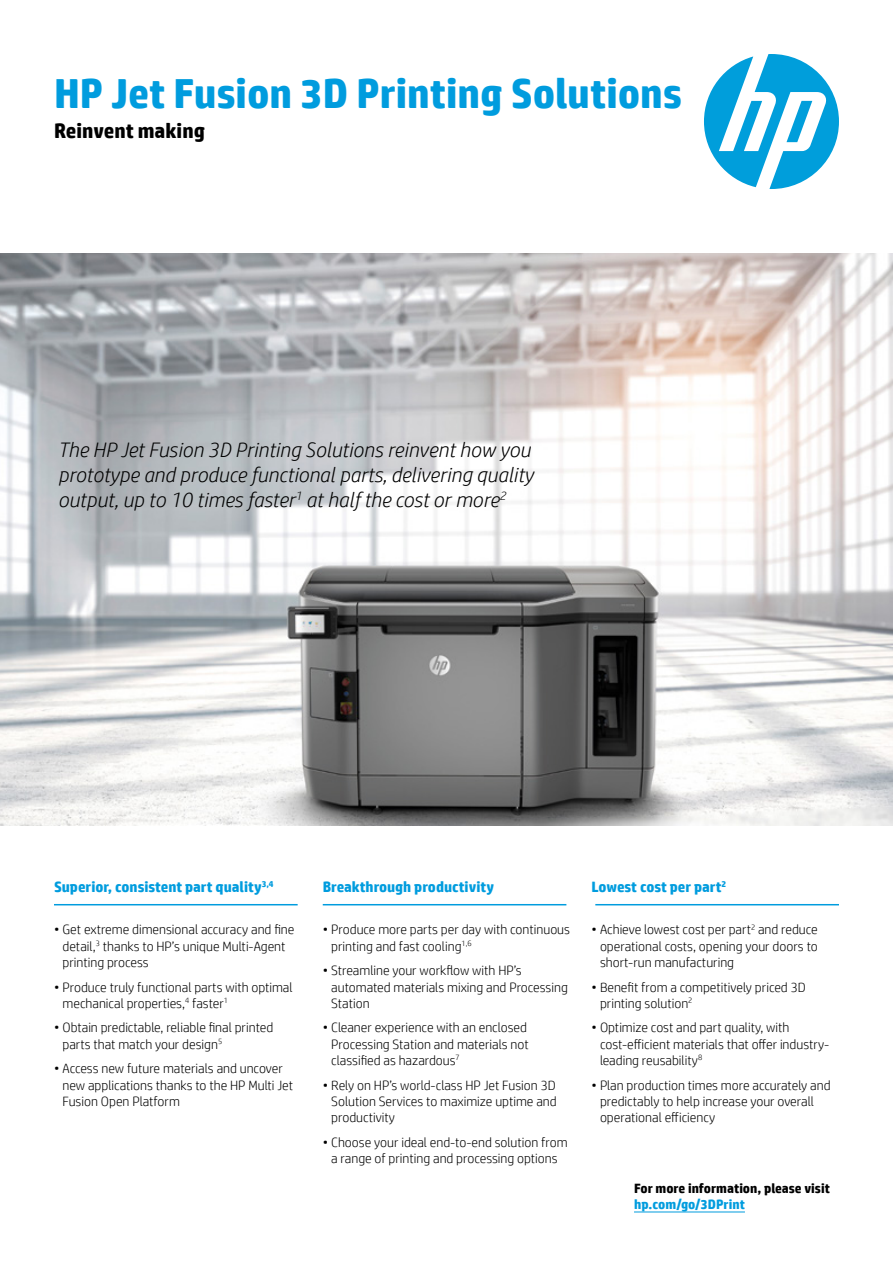
<style>
.page{position:relative;width:893px;height:1263px;background:#fff}
.page>*{position:absolute;margin:0;border:0;box-sizing:border-box;transform-origin:0 0}
.t1{font:700 42px "HP Simplified";color:#009cde}
.t2{font:italic 300 21px/25.2px "HP Simplified";color:#000}
.t3{font:700 21px "HP Simplified";color:#000}
.t4{font:700 15px "HP Simplified";color:#009cde}
.t5{font:300 13.5px/16.2px "HP Simplified";color:#000}
.t6{font:700 13.5px "HP Simplified";color:#000}
.t7{font:700 13.5px "HP Simplified";color:#009cde}
</style>
<div class="page">
<img style="left:0;top:253px;width:893px;height:573px">
<hr style="left:54px;top:904px;width:244px;height:1px;background:#009cde">
<hr style="left:323px;top:904px;width:243px;height:1px;background:#009cde">
<hr style="left:595px;top:904px;width:244px;height:1px;background:#009cde">
<svg style="left:704px;top:54px;width:135px;height:135px"></svg>
<hr style="left:634px;top:1212px;width:111px;height:1px;background:#009cde">
<h1 class="t1" style="left:54px;top:66px;width:629px">HP Jet Fusion 3D Printing Solutions</h1>
<h2 class="t3" style="left:54px;top:117px;width:152px">Reinvent making</h2>
<h2 class="t2" style="left:58px;top:436px;width:477px">The HP Jet Fusion 3D Printing Solutions reinvent how you prototype and produce functional parts, delivering quality output, up to 10 times faster<sup>1</sup> at half the cost or more<sup>2</sup></h2>
<p class="t4" style="left:54px;top:877px;width:221px">Superior, consistent part quality<sup>3,4</sup></p>
<p class="t5" style="left:63px;top:921px;width:233px;text-indent:-9px">• Get extreme dimensional accuracy and fine detail,<sup>3</sup> thanks to HP’s unique Multi-Agent printing process</p>
<p class="t5" style="left:63px;top:978px;width:232px;text-indent:-9px">• Produce truly functional parts with optimal mechanical properties,<sup>4</sup> faster<sup>1</sup></p>
<p class="t5" style="left:63px;top:1019px;width:212px;text-indent:-9px">• Obtain predictable, reliable final printed parts that match your design<sup>5</sup></p>
<p class="t5" style="left:63px;top:1060px;width:232px;text-indent:-9px">• Access new future materials and uncover new applications thanks to the HP Multi Jet<br>Fusion Open Platform</p>
<p class="t4" style="left:323px;top:877px;width:173px">Breakthrough productivity</p>
<p class="t5" style="left:331px;top:921px;width:240px;text-indent:-9px">• Produce more parts per day with continuous printing and fast cooling<sup>1,6</sup></p>
<p class="t5" style="left:331px;top:962px;width:238px;text-indent:-9px">• Streamline your workflow with HP’s automated materials mixing and Processing<br>Station</p>
<p class="t5" style="left:331px;top:1019px;width:199px;text-indent:-9px">• Cleaner experience with an enclosed<br>Processing Station and materials not classified as hazardous<sup>7</sup></p>
<p class="t5" style="left:331px;top:1076px;width:227px;text-align:justify;text-indent:-9px">• Rely on HP’s world-class HP Jet Fusion 3D Solution Services to maximize uptime and productivity</p>
<p class="t5" style="left:323px;top:1133px;width:246px;text-align:center">• Choose your ideal end-to-end solution from a range of printing and processing options</p>
<p class="t4" style="left:591px;top:877px;width:136px">Lowest cost per part<sup>2</sup></p>
<p class="t5" style="left:600px;top:921px;width:219px;text-align:justify;text-indent:-9px">• Achieve lowest cost per part<sup>2</sup> and reduce operational costs, opening your doors to short-run manufacturing</p>
<p class="t5" style="left:600px;top:978px;width:207px;text-indent:-9px">• Benefit from a competitively priced 3D printing solution<sup>2</sup></p>
<p class="t5" style="left:600px;top:1019px;width:231px;text-indent:-9px">• Optimize cost and part quality, with cost-efficient materials that offer industry&shy;leading reusability<sup>8</sup></p>
<p class="t5" style="left:600px;top:1076px;width:232px;text-indent:-9px">• Plan production times more accurately and predictably to help increase your overall operational efficiency</p>
<p class="t6" style="left:634px;top:1179px;width:197px">For more information, please visit</p>
<p class="t7" style="left:634px;top:1195px;width:112px">hp.com/go/3DPrint</p>
</div>
